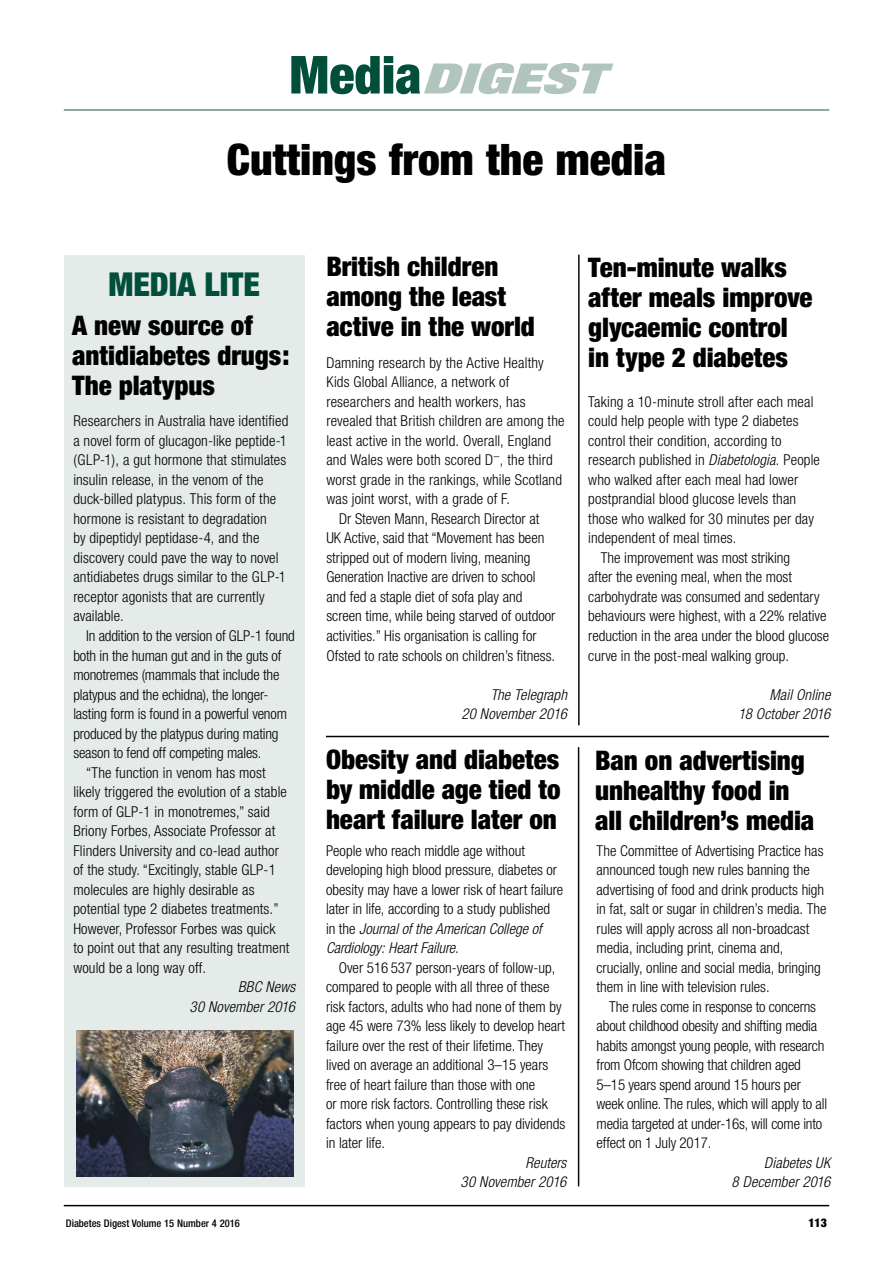
<style>
.page{position:relative;width:893px;height:1263px;background:#fff}
.page>*{position:absolute;margin:0;border:0;box-sizing:border-box;transform-origin:0 0}
.t1{font:900 condensed 43.5px "Helvetica Neue";color:#000}
.t2{font:italic 900 expanded 42px "Helvetica Neue";color:#b1c5bc;scale:1.5 1}
.t3{font:900 condensed 33px "Helvetica Neue";color:#014f3b}
.t4{font:900 condensed 27px/30px "Helvetica Neue";color:#000}
.t5{font:300 condensed 15px/19.5px "Helvetica Neue";color:#000}
.t6{font:italic 300 condensed 15px/19.5px "Helvetica Neue";letter-spacing:.01em;color:#000;text-align:right}
.t7{font:900 condensed 12px "Helvetica Neue";color:#000}
.t8{font:500 condensed 10.5px "Helvetica Neue";color:#000}
.s1{font-style:normal;font-stretch:condensed;font-size:52.5px;color:#014f3b}
.s2{font-style:italic}
</style>
<div class="page">
<hr style="left:64px;top:109px;width:765px;height:2px;background:#698f7e">
<hr style="left:64px;top:1205px;width:765px;height:1px;background:#000">
<hr style="left:578px;top:255px;width:2px;height:470px;background:#0a0a0a">
<div style="left:64px;top:255px;width:241px;height:931px;background:#e4ebe8"></div>
<hr style="left:326px;top:736px;width:503px;height:1px;background:#000">
<hr style="left:578px;top:747px;width:1px;height:439px;background:#0a0a0a">
<img style="left:76px;top:1030px;width:218px;height:146px">
<h2 class="t2" style="left:289px;top:52px;width:211px"><span class="s1">Media</span>DIGEST</h2>
<h1 class="t1" style="left:227px;top:133px;width:441px">Cuttings from the media</h1>
<h3 class="t3" style="left:108px;top:263px;width:153px">MEDIA LITE</h3>
<h3 class="t4" style="left:72px;top:310px;width:219px">A new source of antidiabetes drugs:<br>The platypus</h3>
<p class="t5" style="left:73px;top:411px;width:217px">Researchers in Australia have identified a novel form of glucagon-like peptide-1 (GLP-1), a gut hormone that stimulates insulin release, in the venom of the duck-billed platypus. This form of the hormone is resistant to degradation<br>by dipeptidyl peptidase-4, and the discovery could pave the way to novel antidiabetes drugs similar to the GLP-1 receptor agonists that are currently available.</p>
<p class="t5" style="left:86px;top:626px;width:210px">In addition to the version of GLP-1 found</p>
<p class="t5" style="left:73px;top:645px;width:210px">both in the human gut and in the guts of</p>
<p class="t5" style="left:73px;top:665px;width:208px">monotremes (mammals that include the</p>
<p class="t5" style="left:73px;top:684px;width:197px">platypus and the echidna), the longer-</p>
<p class="t5" style="left:73px;top:704px;width:215px">lasting form is found in a powerful venom</p>
<p class="t5" style="left:73px;top:723px;width:207px">produced by the platypus during mating</p>
<p class="t5" style="left:73px;top:743px;width:190px">season to fend off competing males.</p>
<p class="t5" style="left:86px;top:762px;width:181px">“The function in venom has most</p>
<p class="t5" style="left:73px;top:782px;width:215px">likely triggered the evolution of a stable</p>
<p class="t5" style="left:73px;top:801px;width:198px">form of GLP-1 in monotremes,” said</p>
<p class="t5" style="left:73px;top:821px;width:204px">Briony Forbes, Associate Professor at</p>
<p class="t5" style="left:73px;top:840px;width:207px">Flinders University and co-lead author</p>
<p class="t5" style="left:73px;top:860px;width:204px">of the study. “Excitingly, stable GLP-1</p>
<p class="t5" style="left:73px;top:879px;width:183px">molecules are highly desirable as</p>
<p class="t5" style="left:73px;top:899px;width:207px">potential type 2 diabetes treatments.”</p>
<p class="t5" style="left:73px;top:918px;width:204px">However, Professor Forbes was quick</p>
<p class="t5" style="left:73px;top:938px;width:218px">to point out that any resulting treatment</p>
<p class="t5" style="left:73px;top:957px;width:134px">would be a long way off.</p>
<p class="t6" style="left:189px;top:977px;width:107px">BBC News<br>30 November 2016</p>
<h3 class="t4" style="left:326px;top:251px;width:210px">British children among the least active in the world</h3>
<p class="t5" style="left:326px;top:353px;width:219px">Damning research by the Active Healthy</p>
<p class="t5" style="left:326px;top:372px;width:184px">Kids Global Alliance, a network of</p>
<p class="t5" style="left:326px;top:392px;width:201px">researchers and health workers, has</p>
<p class="t5" style="left:326px;top:411px;width:240px">revealed that British children are among the</p>
<p class="t5" style="left:326px;top:431px;width:226px">least active in the world. Overall, England</p>
<p class="t5" style="left:326px;top:450px;width:228px">and Wales were both scored D<sup>–</sup>, the third</p>
<p class="t5" style="left:326px;top:470px;width:237px">worst grade in the rankings, while Scotland</p>
<p class="t5" style="left:326px;top:489px;width:185px">was joint worst, with a grade of F.</p>
<p class="t5" style="left:339px;top:509px;width:202px">Dr Steven Mann, Research Director at</p>
<p class="t5" style="left:326px;top:528px;width:219px">UK Active, said that “Movement has been</p>
<p class="t5" style="left:326px;top:548px;width:205px">stripped out of modern living, meaning</p>
<p class="t5" style="left:326px;top:567px;width:211px">Generation Inactive are driven to school</p>
<p class="t5" style="left:326px;top:587px;width:198px">and fed a staple diet of sofa play and</p>
<p class="t5" style="left:326px;top:606px;width:230px">screen time, while being starved of outdoor</p>
<p class="t5" style="left:326px;top:626px;width:212px">activities.” His organisation is calling for</p>
<p class="t5" style="left:326px;top:645px;width:230px">Ofsted to rate schools on children’s fitness.</p>
<p class="t6" style="left:462px;top:684px;width:107px">The Telegraph<br>20 November 2016</p>
<h3 class="t4" style="left:326px;top:744px;width:236px;text-align:justify">Obesity and diabetes by middle age tied to heart failure later on</h3>
<p class="t5" style="left:326px;top:840px;width:239px">People who reach middle age without developing high blood pressure, diabetes or obesity may have a lower risk of heart failure later in life, according to a study published<br>in the <span class="s2">Journal of the American College of Cardiology: Heart Failure</span>.</p>
<p class="t5" style="left:326px;top:957px;width:241px;text-indent:13px">Over 516 537 person-years of follow-up, compared to people with all three of these risk factors, adults who had none of them by age 45 were 73% less likely to develop heart failure over the rest of their lifetime. They lived on average an additional 3–15 years free of heart failure than those with one<br>or more risk factors. Controlling these risk factors when young appears to pay dividends in later life.</p>
<p class="t6" style="left:461px;top:1152px;width:107px">Reuters<br>30 November 2016</p>
<h3 class="t4" style="left:588px;top:252px;width:226px">Ten-minute walks after meals improve glycaemic control in type 2 diabetes</h3>
<p class="t5" style="left:588px;top:392px;width:227px">Taking a 10-minute stroll after each meal</p>
<p class="t5" style="left:588px;top:411px;width:212px">could help people with type 2 diabetes</p>
<p class="t5" style="left:588px;top:431px;width:195px">control their condition, according to</p>
<p class="t5" style="left:588px;top:450px;width:233px">research published in <span class="s2">Diabetologia</span>. People</p>
<p class="t5" style="left:588px;top:470px;width:211px">who walked after each meal had lower</p>
<p class="t5" style="left:588px;top:489px;width:209px">postprandial blood glucose levels than</p>
<p class="t5" style="left:588px;top:509px;width:227px">those who walked for 30 minutes per day</p>
<p class="t5" style="left:588px;top:528px;width:150px">independent of meal times.</p>
<p class="t5" style="left:601px;top:548px;width:191px">The improvement was most striking</p>
<p class="t5" style="left:588px;top:567px;width:205px">after the evening meal, when the most</p>
<p class="t5" style="left:588px;top:587px;width:233px">carbohydrate was consumed and sedentary</p>
<p class="t5" style="left:588px;top:606px;width:240px">behaviours were highest, with a 22% relative</p>
<p class="t5" style="left:588px;top:626px;width:242px">reduction in the area under the blood glucose</p>
<p class="t5" style="left:588px;top:645px;width:202px">curve in the post-meal walking group.</p>
<p class="t6" style="left:738px;top:684px;width:94px">Mail Online<br>18 October 2016</p>
<h3 class="t4" style="left:595px;top:745px;width:221px">Ban on advertising unhealthy food in all children’s media</h3>
<p class="t5" style="left:597px;top:840px;width:232px">The Committee of Advertising Practice has announced tough new rules banning the advertising of food and drink products high in fat, salt or sugar in children’s media. The rules will apply across all non-broadcast media, including print, cinema and, crucially, online and social media, bringing them in line with television rules.</p>
<p class="t5" style="left:597px;top:996px;width:232px;text-indent:13px">The rules come in response to concerns about childhood obesity and shifting media habits amongst young people, with research from Ofcom showing that children aged 5–15 years spend around 15 hours per week online. The rules, which will apply to all media targeted at under-16s, will come into effect on 1 July 2017.</p>
<p class="t6" style="left:732px;top:1152px;width:100px">Diabetes UK<br>8 December 2016</p>
<p class="t8" style="left:66px;top:1217px;width:175px">Diabetes Digest Volume 15 Number 4 2016</p>
<p class="t7" style="left:808px;top:1216px;width:20px">113</p>
</div>
